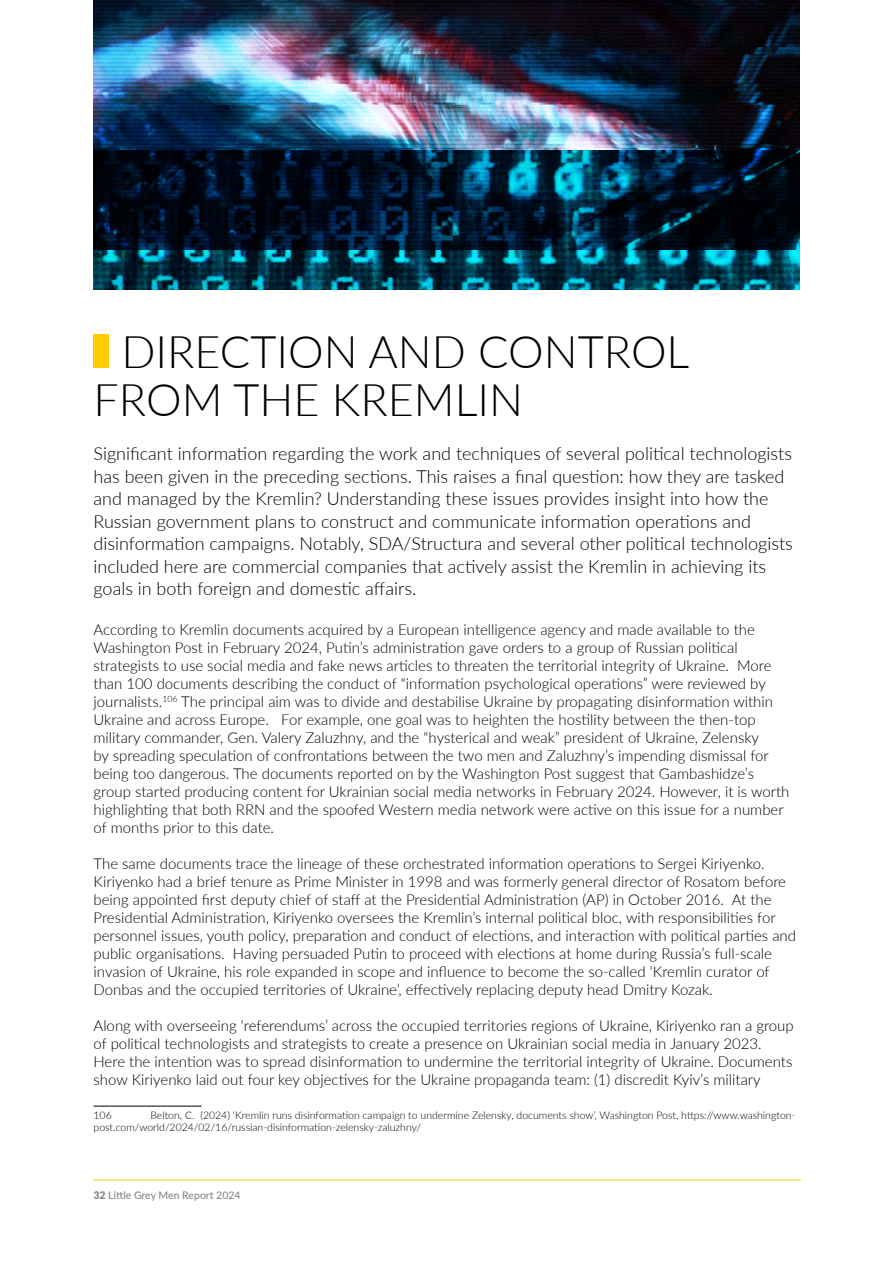
<style>
.page{position:relative;width:893px;height:1263px;background:#fff}
.page>*{position:absolute;margin:0;border:0;box-sizing:border-box;transform-origin:0 0}
.t1{font:300 45px/48px "Lato";color:#000}
.t2{font:300 18px/22.5px "Lato";color:#000}
.t3{font:300 15px/18px "Lato";color:#000}
.t4{font:300 10.5px/12.6px "Lato";color:#000}
.t5{font:500 10.5px "Lato";color:#878787}
.s1{font-weight:900}
</style>
<div class="page">
<hr style="left:94px;top:1180px;width:707px;height:1px;background:#fc0">
<div style="left:94px;top:335px;width:15px;height:33px;background:#fc0"></div>
<hr style="left:94px;top:1106px;width:108px;height:1px;background:#000">
<img style="left:94px;top:249px;width:705px;height:41px">
<img style="left:94px;top:0;width:705px;height:249px">
<h1 class="t1" style="left:94px;top:326px;width:597px;text-indent:28px">DIRECTION AND CONTROL<br>FROM THE KREMLIN</h1>
<p class="t2" style="left:94px;top:442px;width:701px">Significant information regarding the work and techniques of several political technologists has been given in the preceding sections. This raises a final question: how they are tasked and managed by the Kremlin? Understanding these issues provides insight into how the Russian government plans to construct and communicate information operations and disinformation campaigns. Notably, SDA/Structura and several other political technologists included here are commercial companies that actively assist the Kremlin in achieving its goals in both foreign and domestic affairs.</p>
<p class="t3" style="left:94px;top:620px;width:697px">According to Kremlin documents acquired by a European intelligence agency and made available to the Washington Post in February 2024, Putin’s administration gave orders to a group of Russian political strategists to use social media and fake news articles to threaten the territorial integrity of Ukraine. More than 100 documents describing the conduct of “information psychological operations” were reviewed by journalists.<sup>106</sup> The principal aim was to divide and destabilise Ukraine by propagating disinformation within Ukraine and across Europe. For example, one goal was to heighten the hostility between the then-top military commander, Gen. Valery Zaluzhny, and the “hysterical and weak” president of Ukraine, Zelensky<br>by spreading speculation of confrontations between the two men and Zaluzhny’s impending dismissal for being too dangerous. The documents reported on by the Washington Post suggest that Gambashidze’s group started producing content for Ukrainian social media networks in February 2024. However, it is worth highlighting that both RRN and the spoofed Western media network were active on this issue for a number of months prior to this date.</p>
<p class="t3" style="left:94px;top:854px;width:704px">The same documents trace the lineage of these orchestrated information operations to Sergei Kiriyenko.<br>Kiriyenko had a brief tenure as Prime Minister in 1998 and was formerly general director of Rosatom before being appointed first deputy chief of staff at the Presidential Administration (AP) in October 2016. At the Presidential Administration, Kiriyenko oversees the Kremlin’s internal political bloc, with responsibilities for personnel issues, youth policy, preparation and conduct of elections, and interaction with political parties and public organisations. Having persuaded Putin to proceed with elections at home during Russia’s full-scale invasion of Ukraine, his role expanded in scope and influence to become the so-called ‘Kremlin curator of Donbas and the occupied territories of Ukraine’, effectively replacing deputy head Dmitry Kozak.</p>
<p class="t3" style="left:94px;top:1016px;width:702px">Along with overseeing ‘referendums’ across the occupied territories regions of Ukraine, Kiriyenko ran a group of political technologists and strategists to create a presence on Ukrainian social media in January 2023.<br>Here the intention was to spread disinformation to undermine the territorial integrity of Ukraine. Documents show Kiriyenko laid out four key objectives for the Ukraine propaganda team: (1) discredit Kyiv’s military</p>
<p class="t4" style="left:94px;top:1108px;width:20px">106</p>
<p class="t4" style="left:94px;top:1108px;width:703px;text-indent:57px">Belton, C. (2024) ‘Kremlin runs disinformation campaign to undermine Zelensky, documents show’, Washington Post, https://www.washington&shy;post.com/world/2024/02/16/russian-disinformation-zelensky-zaluzhny/</p>
<p class="t5" style="left:94px;top:1188px;width:149px"><span class="s1">32</span> Little Grey Men Report 2024</p>
</div>
